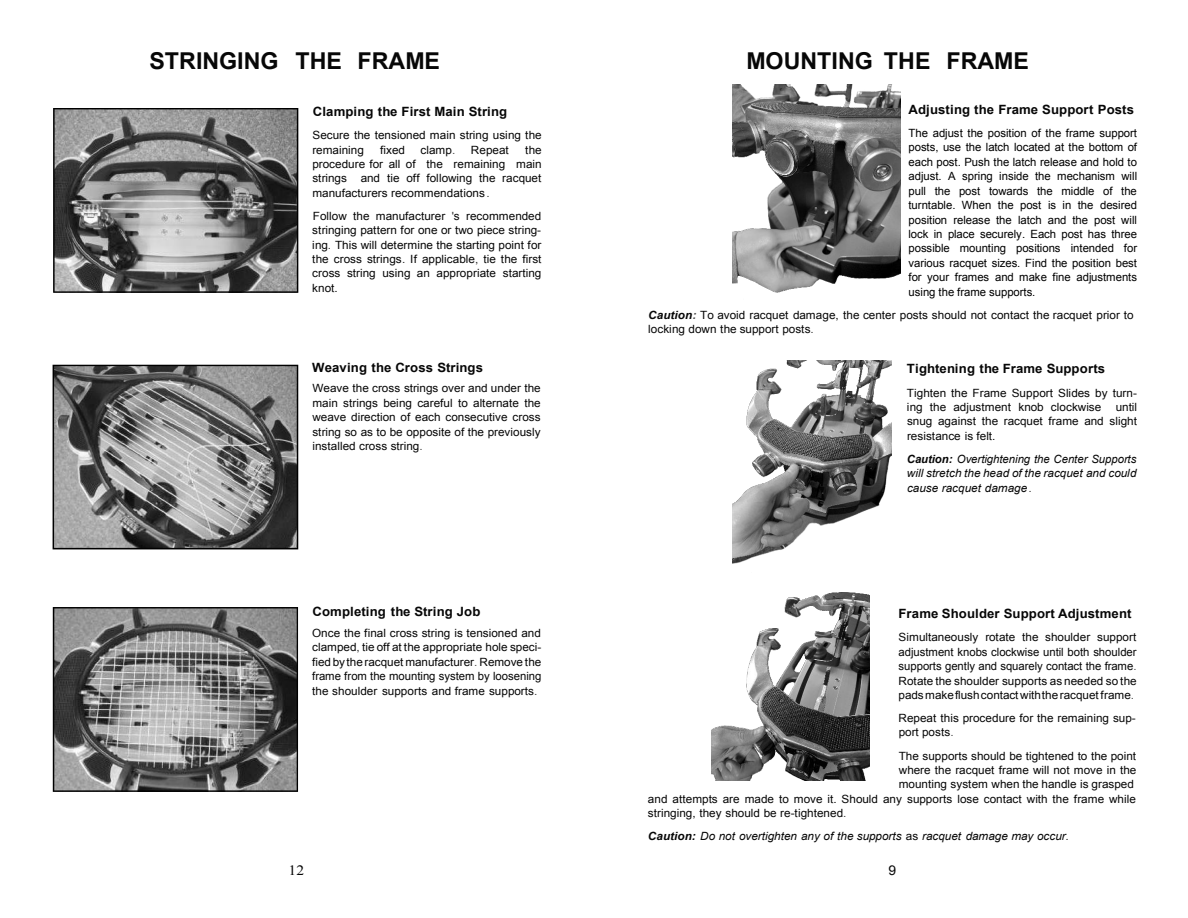
<style>
.page{position:relative;width:1188px;height:918px;background:#fff}
.page>*{position:absolute;margin:0;border:0;box-sizing:border-box;transform-origin:0 0}
.t1{font:700 23.25px "Arial";color:#070707}
.t2{font:14.25px "Times New Roman";color:#070707;scale:1.09 1}
.t3{font:13.5px "Arial";color:#070707}
.t4{font:700 12.75px "Arial";letter-spacing:.005em;color:#070707}
.t5{font:11.4px/14.4px "Arial";color:#070707;text-align:justify;scale:1.04 1}
.t6{font:11.4px/14.4px "Arial";color:#000;text-align:justify}
.t7{font:italic 11.4px/14.4px "Arial";letter-spacing:-.005em;color:#070707;text-align:justify}
.t8{font:italic 11.4px "Arial";letter-spacing:-.005em;color:#070707;scale:1.04 1}
.s1{font-weight:700;font-style:italic}
.s2{font-weight:700;font-style:italic;color:#4f4f4f}
.s3{color:#3d3d3d}
.s4{color:#4f4f4f}
.s5{color:#282828}
.s6{font-weight:700}
.s7{font-style:normal}
</style>
<div class="page">
<img style="left:712px;top:592px;width:158px;height:188px">
<img style="left:732px;top:360px;width:160px;height:204px">
<img style="left:733px;top:85px;width:167px;height:208px">
<svg style="left:53px;top:607px;width:245px;height:185px;background:#797979"></svg>
<svg style="left:53px;top:365px;width:245px;height:184px;background:#7c7c7c"></svg>
<svg style="left:53px;top:108px;width:245px;height:185px;background:#767676"></svg>
<h1 class="t1" style="left:149px;top:46px;width:292px">STRINGING THE FRAME</h1>
<h1 class="t1" style="left:746px;top:46px;width:284px">MOUNTING THE FRAME</h1>
<p class="t4" style="left:313px;top:103px;width:196px">Clamping the First Main String</p>
<p class="t5" style="left:312px;top:128px;width:222px">Secure the tensioned main string using the remaining</p>
<p class="t4" style="left:909px;top:101px;width:227px">Adjusting the Frame Support Posts</p>
<p class="t6" style="left:908px;top:126px;width:230px">The adjust the position of the frame support posts, use the latch located at the bottom of each post. Push the latch release and hold to adjust. A spring inside the mechanism will pull the post towards the middle of the turntable. When the post is in the desired position release the latch and the post will lock in place securely. Each post has three possible mounting positions intended for various racquet sizes. Find the position best for your frames and make fine adjustments using the frame supports.</p>
<p class="t5" style="left:648px;top:308px;width:468px"><span class="s1">Caution</span><span class="s2">:</span> To avoid racquet damage, the center posts should not contact the racquet prior to locking down the support posts<span class="s3">.</span></p>
<p class="t5" style="left:380px;top:142px;width:26px">fixed</p>
<p class="t5" style="left:421px;top:142px;width:35px">clamp<span class="s4">.</span></p>
<p class="t5" style="left:471px;top:142px;width:38px">Repeat</p>
<p class="t5" style="left:312px;top:142px;width:222px;text-indent:213px">the procedure for all of the remaining main strings and tie off following the racquet manufacturers recommendations <span class="s3">.</span></p>
<p class="t5" style="left:312px;top:209px;width:222px">Follow the manufacturer <span class="s3">'</span>s recommended stringing pattern for one or two piece string&shy;ing<span class="s3">.</span> This will determine the starting point for the cross strings<span class="s5">.</span> If applicable<span class="s5">,</span> tie the first cross string using an appropriate starting knot.</p>
<p class="t4" style="left:312px;top:359px;width:172px">Weaving the Cross Strings</p>
<p class="t5" style="left:312px;top:381px;width:221px">Weave the cross strings over and under the main strings being careful to alternate the weave direction of each consecutive cross string so as to be opposite of the previously installed cross string<span class="s4">.</span></p>
<p class="t4" style="left:313px;top:604px;width:169px">Completing the String Job</p>
<p class="t5" style="left:312px;top:626px;width:222px">Once the final cross string is tensioned and clamped<span class="s5">,</span> tie off at the appropriate hole speci&shy;fiedby theracquet manufacturer<span class="s4">.</span> Remove the frame from the mounting system by loosening the shoulder supports and frame supports<span class="s3">.</span></p>
<p class="t4" style="left:907px;top:360px;width:200px">Tightening the Frame Supports</p>
<p class="t5" style="left:907px;top:386px;width:223px">Tighten the Frame Support Slides by turn&shy;ing the adjustment knob clockwise</p>
<p class="t5" style="left:907px;top:400px;width:223px;text-indent:209px">until snug against the racquet frame and slight resistance is felt.</p>
<p class="t7" style="left:907px;top:452px;width:231px"><span class="s6">Caution:</span> Overtightening the Center Supports will stretch the head of the racquet and could cause racquet damage<span class="s3">.</span></p>
<p class="t4" style="left:899px;top:605px;width:234px">Frame Shoulder Support Adjustment</p>
<p class="t5" style="left:899px;top:630px;width:231px">Simultaneously rotate the shoulder support adjustment knobs clockwise until both shoulder supports gently and squarely contact the frame<span class="s4">.<br></span>Rotate the shoulder supports as needed so the padsmakeflushcontactwiththeracquet frame<span class="s4">.</span></p>
<p class="t5" style="left:899px;top:710px;width:230px">Repeat this procedure for the remaining sup&shy;port posts<span class="s4">.</span></p>
<p class="t5" style="left:899px;top:749px;width:230px">The supports should be tightened to the point</p>
<p class="t5" style="left:899px;top:763px;width:230px">where the racquet frame will not move in the</p>
<p class="t5" style="left:899px;top:777px;width:228px">mounting system when the handle is grasped</p>
<p class="t5" style="left:648px;top:792px;width:471px">and attempts are made to move it. Should any supports lose contact with the frame while</p>
<p class="t5" style="left:648px;top:806px;width:192px">stringing, they should be re-tightened<span class="s3">.</span></p>
<p class="t8" style="left:648px;top:829px;width:407px"><span class="s6">Caution:</span> Do not overtighten any of the supports <span class="s7">as</span> racquet damage may occur<span class="s5">.</span></p>
<p class="t2" style="left:289px;top:860px;width:16px">12</p>
<p class="t3" style="left:889px;top:861px;width:9px">9</p>
</div>
